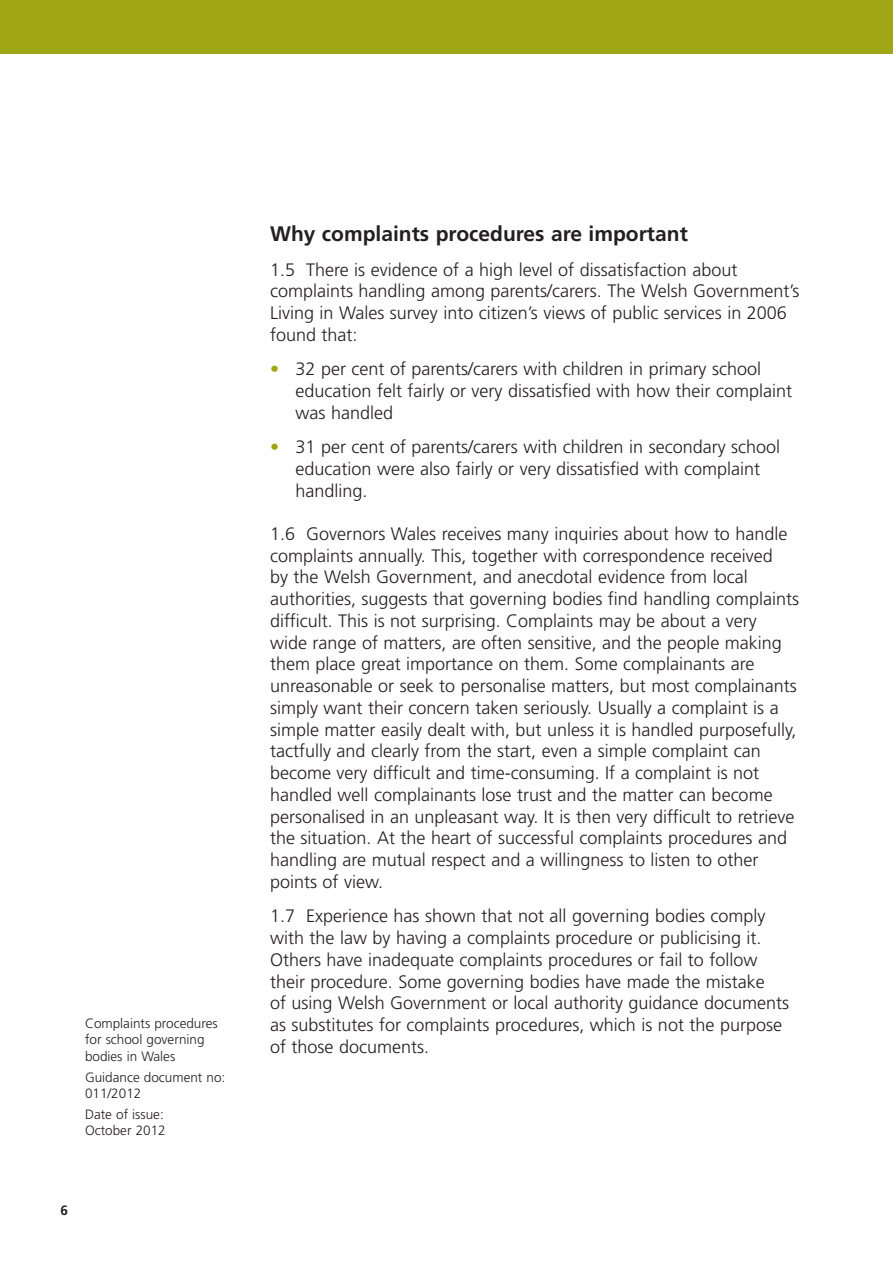
<style>
.page{position:relative;width:893px;height:1263px;background:#fff}
.page>*{position:absolute;margin:0;border:0;box-sizing:border-box;transform-origin:0 0}
.t1{font:700 21px "Frutiger LT Std";color:#231f20}
.t2{font:300 18px/21.8px "Frutiger LT Std";color:#231f20}
.t3{font:300 13.5px/16.5px "Frutiger LT Std";color:#231f20}
.t4{font:700 13.5px "Frutiger LT Std";color:#231f20}
.s1{color:#9ea615}
</style>
<div class="page">
<div style="left:0;top:0;width:893px;height:53px;background:#9ea615"></div>
<p class="t3" style="left:85px;top:1015px;width:134px">Complaints procedures for school governing bodies in Wales</p>
<p class="t3" style="left:85px;top:1069px;width:142px">Guidance document no:<br>011/2012</p>
<p class="t3" style="left:85px;top:1106px;width:82px">Date of issue:<br>October 2012</p>
<p class="t4" style="left:61px;top:1203px;width:9px">6</p>
<p class="t1" style="left:270px;top:221px;width:419px">Why complaints procedures are important</p>
<p class="t2" style="left:270px;top:259px;width:531px">1.5 There is evidence of a high level of dissatisfaction about complaints handling among parents/carers. The Welsh Government’s Living in Wales survey into citizen’s views of public services in 2006 found that:</p>
<p class="t2" style="left:296px;top:359px;width:498px;text-indent:-26px"><span class="s1">•</span> 32 per cent of parents/carers with children in primary school education felt fairly or very dissatisfied with how their complaint was handled</p>
<p class="t2" style="left:296px;top:437px;width:486px;text-indent:-26px"><span class="s1">•</span> 31 per cent of parents/carers with children in secondary school education were also fairly or very dissatisfied with complaint handling.</p>
<p class="t2" style="left:270px;top:523px;width:530px">1.6 Governors Wales receives many inquiries about how to handle complaints annually. This, together with correspondence received<br>by the Welsh Government, and anecdotal evidence from local authorities, suggests that governing bodies find handling complaints difficult. This is not surprising. Complaints may be about a very<br>wide range of matters, are often sensitive, and the people making them place great importance on them. Some complainants are unreasonable or seek to personalise matters, but most complainants simply want their concern taken seriously. Usually a complaint is a simple matter easily dealt with, but unless it is handled purposefully, tactfully and clearly from the start, even a simple complaint can become very difficult and time-consuming. If a complaint is not handled well complainants lose trust and the matter can become personalised in an unpleasant way. It is then very difficult to retrieve the situation. At the heart of successful complaints procedures and handling are mutual respect and a willingness to listen to other points of view.</p>
<p class="t2" style="left:270px;top:905px;width:521px">1.7 Experience has shown that not all governing bodies comply with the law by having a complaints procedure or publicising it.<br>Others have inadequate complaints procedures or fail to follow their procedure. Some governing bodies have made the mistake<br>of using Welsh Government or local authority guidance documents as substitutes for complaints procedures, which is not the purpose of those documents.</p>
</div>
